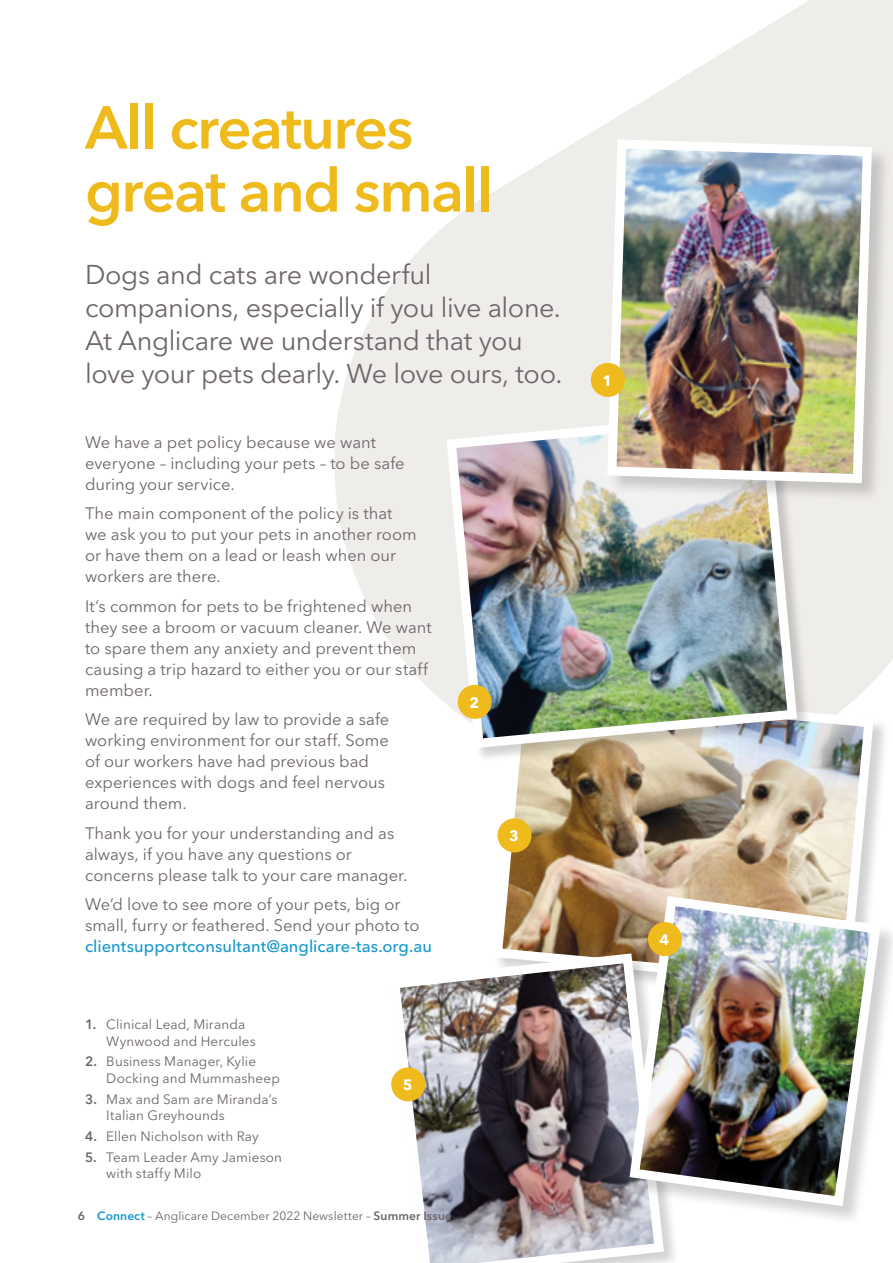
<style>
.page{position:relative;width:893px;height:1263px;background:#fff}
.page>*{position:absolute;margin:0;border:0;box-sizing:border-box;transform-origin:0 0}
.t1{font:600 60px/63px "Avenir Next LT Pro";letter-spacing:-.025em;color:#efba1c}
.t2{font:27px/33px "Avenir Next LT Pro";letter-spacing:-.015em;color:#6d656b}
.t3{font:16.5px/21px "Avenir Next LT Pro";color:#6d656b}
.t4{font:500 16.5px "Avenir Next LT Pro";color:#1598cb}
.t5{font:700 15px "Avenir Next LT Pro";color:#fff}
.t6{font:13.5px/16.5px "Avenir Next LT Pro";letter-spacing:.01em;color:#6d656b}
.t7{font:12px "Avenir Next LT Pro";letter-spacing:.005em;color:#6d656b}
.s1{font-weight:600}
.s2{font-weight:600;color:#1598cb}
</style>
<div class="page">
<svg style="left:334px;top:0;width:559px;height:700px;fill:#efedea"></svg>
<img style="left:500px;top:681px;width:379px;height:267px">
<div style="left:448px;top:411px;width:363px;height:351px;background:#231f20;opacity:.2"></div>
<img style="left:442px;top:405px;width:360px;height:348px">
<img style="left:391px;top:948px;width:278px;height:315px">
<div style="left:608px;top:140px;width:283px;height:363px;background:#231f20;opacity:.2"></div>
<img style="left:603px;top:135px;width:274px;height:353px">
<div style="left:591px;top:363px;width:34px;height:34px;background:#efba1c;border-radius:50%"></div>
<div style="left:458px;top:685px;width:34px;height:34px;background:#efba1c;border-radius:50%"></div>
<div style="left:497px;top:818px;width:34px;height:34px;background:#efba1c;border-radius:50%"></div>
<div style="left:391px;top:1067px;width:34px;height:34px;background:#efba1c;border-radius:50%"></div>
<div style="left:630px;top:896px;width:263px;height:329px;background:#231f20;opacity:.2"></div>
<img style="left:624px;top:891px;width:262px;height:320px">
<div style="left:648px;top:922px;width:34px;height:34px;background:#efba1c;border-radius:50%"></div>
<h1 class="t1" style="left:85px;top:96px;width:409px">All creatures great and small</h1>
<h2 class="t2" style="left:85px;top:258px;width:479px">Dogs and cats are wonderful companions, especially if you live alone.<br>At Anglicare we understand that you love your pets dearly. We love ours, too.</h2>
<p class="t3" style="left:85px;top:431px;width:321px">We have a pet policy because we want everyone – including your pets – to be safe during your service.</p>
<p class="t3" style="left:85px;top:503px;width:333px">The main component of the policy is that we ask you to put your pets in another room or have them on a lead or leash when our workers are there.</p>
<p class="t3" style="left:85px;top:595px;width:348px">It’s common for pets to be frightened when they see a broom or vacuum cleaner. We want to spare them any anxiety and prevent them causing a trip hazard to either you or our staff member.</p>
<p class="t3" style="left:85px;top:709px;width:306px">We are required by law to provide a safe working environment for our staff. Some of our workers have had previous bad experiences with dogs and feel nervous around them.</p>
<p class="t3" style="left:85px;top:822px;width:324px">Thank you for your understanding and as always, if you have any questions or concerns please talk to your care manager.</p>
<p class="t3" style="left:85px;top:894px;width:336px">We’d love to see more of your pets, big or small, furry or feathered. Send your photo to</p>
<p class="t4" style="left:85px;top:936px;width:348px">clientsupportconsultant@anglicare-tas.org.au</p>
<p class="t5" style="left:469px;top:693px;width:11px">2</p>
<p class="t6" style="left:106px;top:1016px;width:151px;text-indent:-21px"><span class="s1">1.</span> Clinical Lead, Miranda<br>Wynwood and Hercules</p>
<p class="t6" style="left:106px;top:1053px;width:175px;text-indent:-21px"><span class="s1">2.</span> Business Manager, Kylie<br>Docking and Mummasheep</p>
<p class="t6" style="left:106px;top:1090px;width:173px;text-indent:-21px"><span class="s1">3.</span> Max and Sam are Miranda’s<br>Italian Greyhounds</p>
<p class="t6" style="left:85px;top:1128px;width:175px"><span class="s1">4.</span> Ellen Nicholson with Ray</p>
<p class="t6" style="left:106px;top:1148px;width:177px;text-indent:-21px"><span class="s1">5.</span> Team Leader Amy Jamieson with staffy Milo</p>
<p class="t5" style="left:403px;top:1075px;width:11px">5</p>
<p class="t7" style="left:78px;top:1208px;width:376px"><span class="s1">6</span> <span class="s2">Connect</span> – Anglicare December 2022 Newsletter – <span class="s1">Summer Issue</span></p>
<p class="t5" style="left:509px;top:827px;width:11px">3</p>
<p class="t5" style="left:602px;top:371px;width:11px">1</p>
<p class="t5" style="left:660px;top:930px;width:11px">4</p>
</div>
